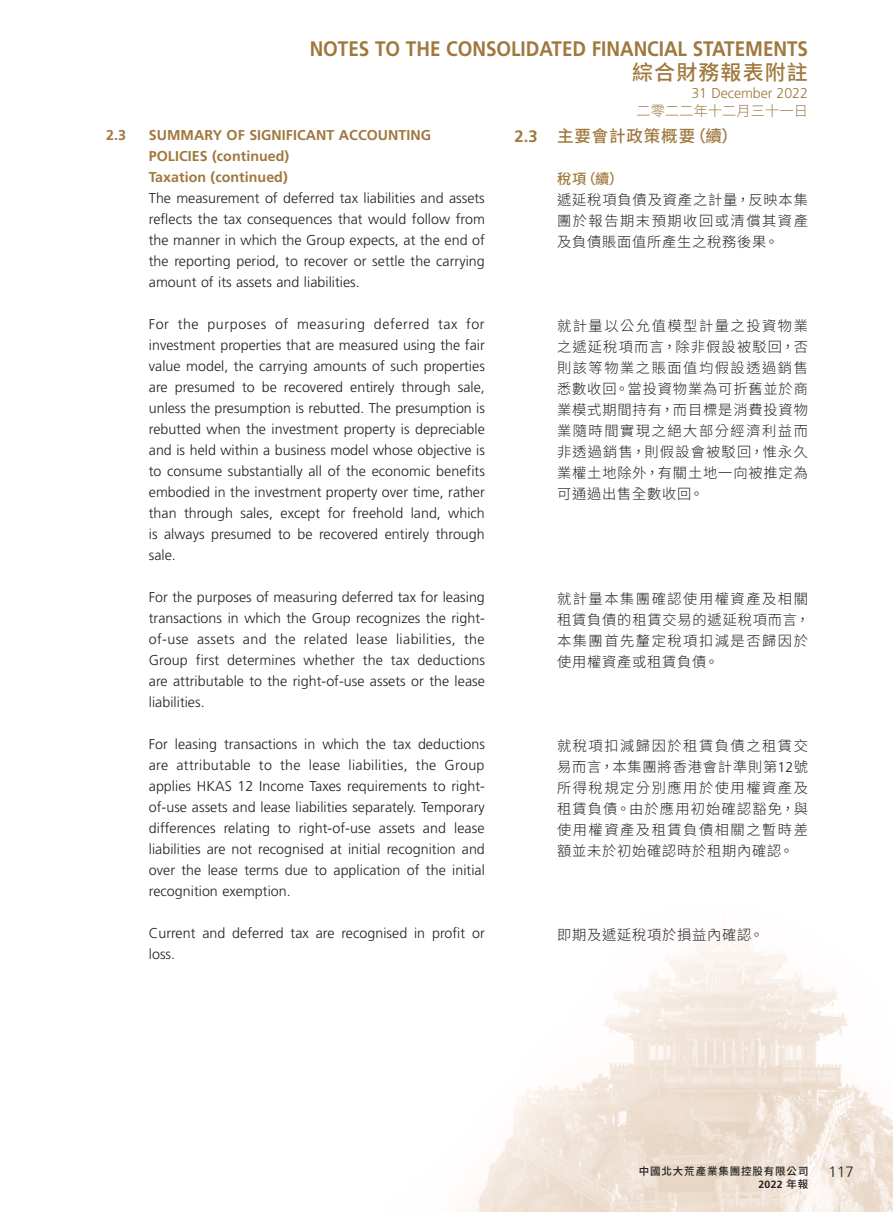
<style>
.page{position:relative;width:893px;height:1212px;background:#fff}
.page>*{position:absolute;margin:0;border:0;box-sizing:border-box;transform-origin:0 0}
.t1{font:700 21px "Frutiger LT Std";color:#9f783d;scale:.9 1}
.t2{font:500 21px "Source Han Sans TC";letter-spacing:.055em;color:#9f783d}
.C_Heading_1{font:500 16.5px "Source Han Sans TC";letter-spacing:.055em;color:#9f783d}
.t3{font:300 15px "Frutiger LT Std";color:#231f20}
.Body_Text{font:300 14.25px/21px "Frutiger LT Std";letter-spacing:.005em;color:#231f20;text-align:justify}
.C_Body_Text{font:300 14.25px/21px "Source Han Sans TC";letter-spacing:.06em;color:#231f20;text-align:justify}
.C_Body_Text-2{font:300 14.25px/21px "Source Han Sans TC";letter-spacing:.105em;color:#231f20}
.Heading_1{font:700 14.25px/21px "Frutiger LT Std";letter-spacing:.005em;color:#9f783d}
.Heading_2{font:700 14.25px "Frutiger LT Std";letter-spacing:.005em;color:#9f783d}
.t4{font:300 14.25px "Frutiger LT Std";letter-spacing:-.005em;color:#9f783d}
.t5{font:300 14.25px "Source Han Sans TC";letter-spacing:.005em;color:#9f783d}
.C_Heading_2{font:500 14.25px "Source Han Sans TC";color:#9f783d}
.t6{font:500 10.5px "Source Han Sans TC";letter-spacing:.085em;color:#231f20}
.t7{font:700 10.5px "Frutiger LT Std";color:#231f20}
.s1{font-family:"Frutiger LT Std";font-weight:700}
.s2{font-family:"Frutiger LT Std"}
.s3{font-family:"Source Han Sans TC";font-weight:500}
</style>
<div class="page">
<img style="left:469px;top:937px;width:424px;height:275px">
<h1 class="t1" style="left:310px;top:36px;width:555px">NOTES TO THE CONSOLIDATED FINANCIAL STATEMENTS</h1>
<h1 class="t2" style="left:632px;top:60px;width:177px">綜合財務報表附註</h1>
<p class="t4" style="left:691px;top:85px;width:118px">31 December 2022</p>
<p class="t5" style="left:636px;top:103px;width:173px">二零二二年十二月三十一日</p>
<p class="Heading_1" style="left:106px;top:125px;width:21px">2.3</p>
<p class="Heading_1" style="left:149px;top:125px;width:284px">SUMMARY OF SIGNIFICANT ACCOUNTING<br>POLICIES (continued)</p>
<p class="Heading_2" style="left:149px;top:169px;width:140px">Taxation (continued)</p>
<p class="Body_Text" style="left:149px;top:188px;width:338px">The measurement of deferred tax liabilities and assets reflects the tax consequences that would follow from the manner in which the Group expects, at the end of the reporting period, to recover or settle the carrying amount of its assets and liabilities.</p>
<p class="Body_Text" style="left:149px;top:314px;width:338px">For the purposes of measuring deferred tax for investment properties that are measured using the fair value model, the carrying amounts of such properties are presumed to be recovered entirely through sale, unless the presumption is rebutted. The presumption is rebutted when the investment property is depreciable and is held within a business model whose objective is to consume substantially all of the economic benefits embodied in the investment property over time, rather than through sales, except for freehold land, which is always presumed to be recovered entirely through sale.</p>
<p class="Body_Text" style="left:149px;top:587px;width:338px">For the purposes of measuring deferred tax for leasing transactions in which the Group recognizes the right&shy;of-use assets and the related lease liabilities, the Group first determines whether the tax deductions are attributable to the right-of-use assets or the lease liabilities.</p>
<p class="Body_Text" style="left:149px;top:734px;width:338px">For leasing transactions in which the tax deductions are attributable to the lease liabilities, the Group applies HKAS 12 Income Taxes requirements to right&shy;of-use assets and lease liabilities separately. Temporary differences relating to right-of-use assets and lease liabilities are not recognised at initial recognition and over the lease terms due to application of the initial recognition exemption.</p>
<p class="Body_Text" style="left:149px;top:923px;width:337px">Current and deferred tax are recognised in profit or loss.</p>
<p class="C_Heading_1" style="left:514px;top:127px;width:225px"><span class="s1">2.3</span> 主要會計政策概要（續）</p>
<p class="C_Heading_2" style="left:557px;top:171px;width:68px">稅項（續）</p>
<p class="C_Body_Text" style="left:557px;top:190px;width:252px">遞延稅項負債及資產之計量，反映本集團於報告期末預期收回或清償其資產及負債賬面值所產生之稅務後果。</p>
<p class="C_Body_Text" style="left:557px;top:316px;width:252px">就計量以公允值模型計量之投資物業之遞延稅項而言，除非假設被駁回，否則該等物業之賬面值均假設透過銷售悉數收回。當投資物業為可折舊並於商業模式期間持有，而目標是消費投資物業隨時間實現之絕大部分經濟利益而非透過銷售，則假設會被駁回，惟永久業權土地除外，有關土地一向被推定為可通過出售全數收回。</p>
<p class="C_Body_Text-2" style="left:557px;top:589px;width:254px">就計量本集團確認使用權資產及相關租賃負債的租賃交易的遞延稅項而言，本集團首先釐定稅項扣減是否歸因於使用權資產或租賃負債。</p>
<p class="C_Body_Text" style="left:557px;top:736px;width:252px">就稅項扣減歸因於租賃負債之租賃交易而言，本集團將香港會計準則第<span class="s2">12</span>號所得稅規定分別應用於使用權資產及租賃負債。由於應用初始確認豁免，與使用權資產及租賃負債相關之暫時差額並未於初始確認時於租期內確認。</p>
<p class="C_Body_Text" style="left:557px;top:925px;width:208px">即期及遞延稅項於損益內確認。</p>
<p class="t6" style="left:639px;top:1165px;width:171px">中國北大荒產業集團控股有限公司</p>
<p class="t3" style="left:829px;top:1164px;width:27px">117</p>
<p class="t7" style="left:758px;top:1178px;width:52px">2022 <span class="s3">年報</span></p>
</div>
